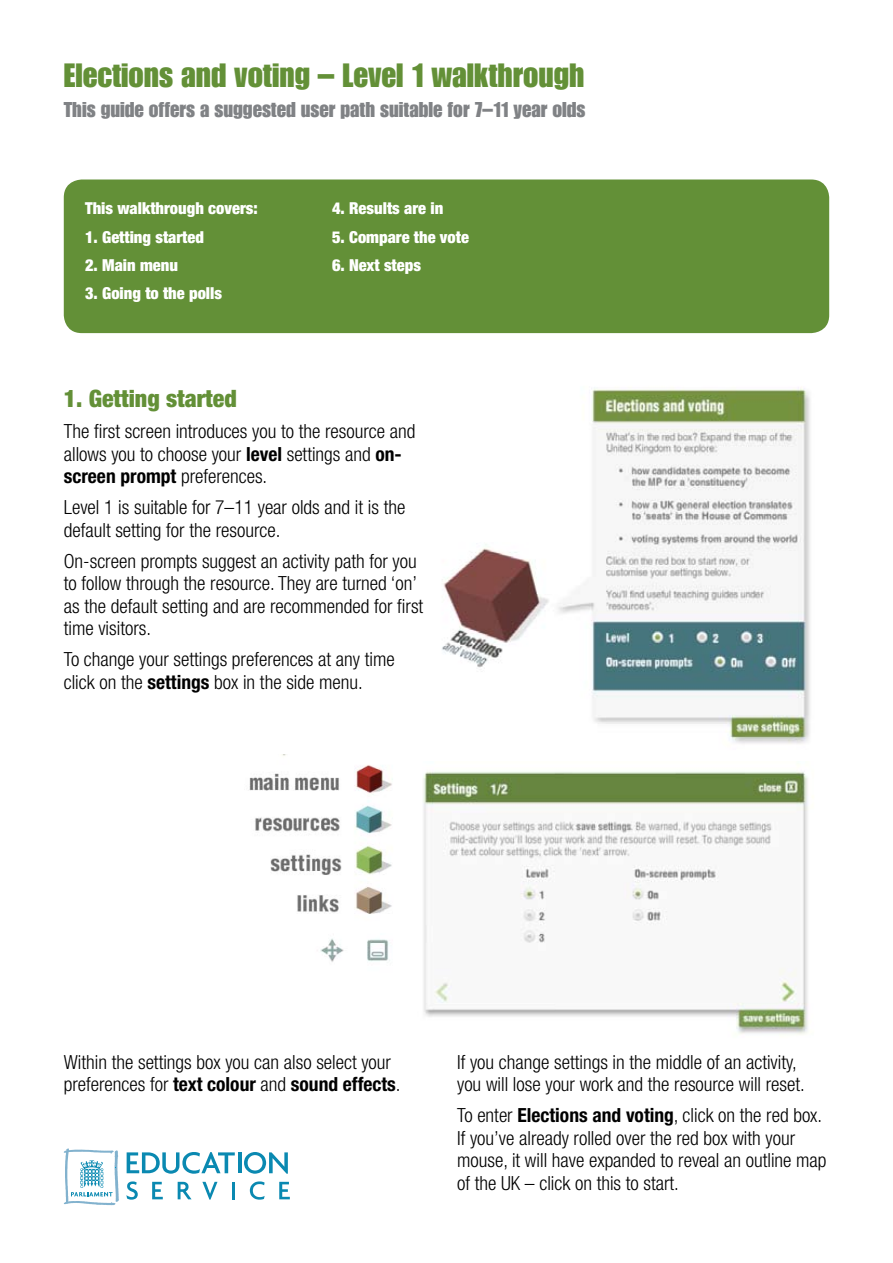
<style>
.page{position:relative;width:893px;height:1263px;background:#fff}
.page>*{position:absolute;margin:0;border:0;box-sizing:border-box;transform-origin:0 0}
.t1{font:33px "Impact LT Std";color:#639037}
.t2{font:900 condensed 24px "Helvetica Neue LT Std";color:#639037}
.t3{font:21px "Impact LT Std";color:#808285}
.t4{font:300 condensed 19.5px/22.5px "Helvetica Neue LT Std";color:#000}
.t5{font:900 condensed 16.5px "Helvetica Neue LT Std";color:#fff}
.s1{font-weight:700}
</style>
<div class="page">
<svg style="left:279px;top:1182px;width:11px;height:17px"></svg>
<svg style="left:244px;top:1152px;width:44px;height:22px"></svg>
<hr style="left:238px;top:1152px;width:3px;height:21px;background:#0a89b1">
<hr style="left:232px;top:1182px;width:3px;height:17px;background:#0a89b1">
<svg style="left:250px;top:1181px;width:15px;height:18px"></svg>
<svg style="left:202px;top:1182px;width:15px;height:18px"></svg>
<svg style="left:178px;top:1182px;width:14px;height:17px"></svg>
<svg style="left:152px;top:1182px;width:11px;height:17px"></svg>
<svg style="left:127px;top:1152px;width:108px;height:22px"></svg>
<svg style="left:126px;top:1181px;width:12px;height:18px"></svg>
<svg style="left:64px;top:1148px;width:55px;height:57px"></svg>
<img style="left:442px;top:387px;width:368px;height:357px">
<div style="left:64px;top:179px;width:765px;height:154px;background:#639037;border-radius:18px"></div>
<img style="left:423px;top:771px;width:385px;height:264px">
<img style="left:249px;top:755px;width:144px;height:207px">
<h1 class="t1" style="left:64px;top:56px;width:522px">Elections and voting – Level 1 walkthrough</h1>
<p class="t3" style="left:64px;top:97px;width:523px">This guide offers a suggested user path suitable for 7–11 year olds</p>
<p class="t5" style="left:85px;top:198px;width:174px">This walkthrough covers:</p>
<p class="t5" style="left:85px;top:227px;width:120px">1. Getting started</p>
<p class="t5" style="left:85px;top:255px;width:94px">2. Main menu</p>
<p class="t5" style="left:85px;top:283px;width:139px">3. Going to the polls</p>
<p class="t5" style="left:332px;top:198px;width:113px">4. Results are in</p>
<p class="t5" style="left:332px;top:227px;width:138px">5. Compare the vote</p>
<p class="t5" style="left:332px;top:255px;width:90px">6. Next steps</p>
<p class="t2" style="left:64px;top:384px;width:175px">1. Getting started</p>
<p class="t4" style="left:64px;top:420px;width:353px">The first screen introduces you to the resource and allows you to choose your <span class="s1">level</span> settings and <span class="s1">on&shy;screen prompt</span> preferences.</p>
<p class="t4" style="left:64px;top:496px;width:343px">Level 1 is suitable for 7–11 year olds and it is the default setting for the resource.</p>
<p class="t4" style="left:64px;top:549px;width:361px">On-screen prompts suggest an activity path for you to follow through the resource. They are turned ‘on’ as the default setting and are recommended for first time visitors.</p>
<p class="t4" style="left:64px;top:648px;width:332px">To change your settings preferences at any time click on the <span class="s1">settings</span> box in the side menu.</p>
<p class="t4" style="left:64px;top:1050px;width:338px">Within the settings box you can also select your preferences for <span class="s1">text colour</span> and <span class="s1">sound effects</span>.</p>
<p class="t4" style="left:457px;top:1050px;width:349px">If you change settings in the middle of an activity, you will lose your work and the resource will reset.</p>
<p class="t4" style="left:457px;top:1104px;width:371px">To enter <span class="s1">Elections and voting</span>, click on the red box.<br>If you’ve already rolled over the red box with your mouse, it will have expanded to reveal an outline map of the UK – click on this to start.</p>
</div>
